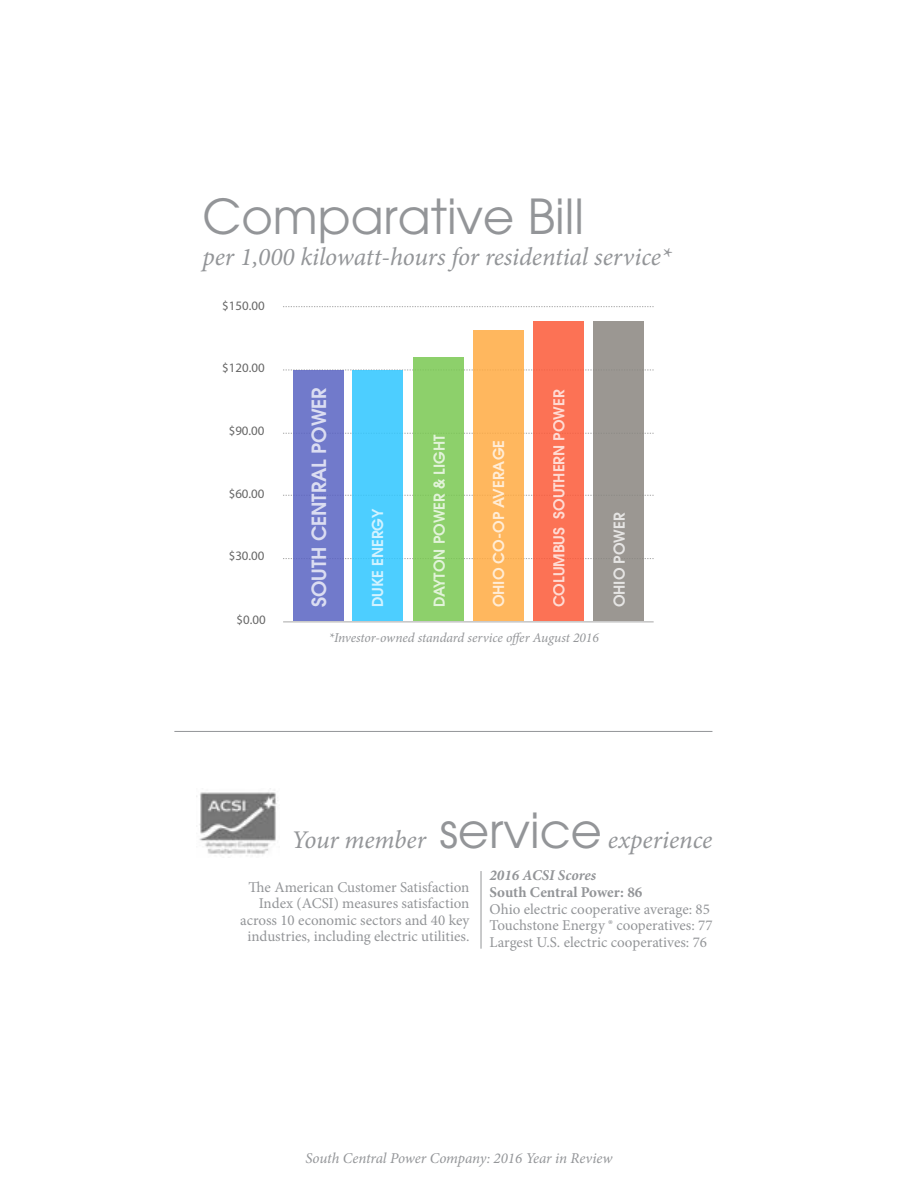
<style>
.page{position:relative;width:918px;height:1188px;background:#fff}
.page>*{position:absolute;margin:0;border:0;box-sizing:border-box;transform-origin:0 0}
.t1{font:48px "Avant Garde";color:#939598}
.t2{font:italic 25.5px "Minion Pro";letter-spacing:-.005em;color:#939598}
.t3{font:600 19.5px "Avant Garde";color:#fff}
.t4{font:15px/16.5px "Minion Pro";color:#939598;text-align:right}
.t5{font:600 15px "Avant Garde";color:#fff}
.t6{font:italic 15px "Minion Pro";letter-spacing:-.01em;color:#939598}
.t7{font:700 15px "Minion Pro";letter-spacing:-.005em;color:#939598}
.t8{font:italic 700 15px "Minion Pro";color:#939598}
.t9{font:italic 13.5px "Minion Pro";letter-spacing:-.005em;color:#939598}
.t10{font:12.9px "Myriad Pro";color:#666}
.s1{font-family:"Avant Garde";font-style:normal;font-size:48px}
</style>
<div class="page">
<svg style="left:283px;top:558px;width:371px;height:1px"></svg>
<svg style="left:283px;top:495px;width:371px;height:1px"></svg>
<svg style="left:283px;top:433px;width:371px;height:1px"></svg>
<svg style="left:283px;top:370px;width:371px;height:1px"></svg>
<svg style="left:283px;top:306px;width:371px;height:1px"></svg>
<hr style="left:284px;top:622px;width:369px;height:1px;background:#a7a7a7">
<div style="left:593px;top:321px;width:50px;height:300px;background:#9b9792"></div>
<div style="left:534px;top:321px;width:50px;height:300px;background:#fc7255"></div>
<div style="left:473px;top:331px;width:50px;height:290px;background:#ffb75e"></div>
<div style="left:413px;top:358px;width:51px;height:263px;background:#8dd06b"></div>
<div style="left:353px;top:371px;width:50px;height:250px;background:#4dceff"></div>
<div style="left:293px;top:371px;width:51px;height:250px;background:#717acb"></div>
<img style="left:196px;top:788px;width:82px;height:68px">
<hr style="left:481px;top:871px;width:1px;height:78px;background:#939598">
<hr style="left:174px;top:731px;width:538px;height:1px;background:#939598">
<h1 class="t1" style="left:203px;top:188px;width:383px">Comparative Bill</h1>
<h2 class="t2" style="left:203px;top:240px;width:470px">per 1,000 kilowatt-hours for residential service*</h2>
<p class="t10" style="left:222px;top:298px;width:44px">$150.00</p>
<p class="t10" style="left:222px;top:360px;width:44px">$120.00</p>
<p class="t10" style="left:229px;top:423px;width:37px">$90.00</p>
<p class="t10" style="left:229px;top:486px;width:37px">$60.00</p>
<p class="t10" style="left:229px;top:548px;width:37px">$30.00</p>
<p class="t10" style="left:236px;top:612px;width:31px">$0.00</p>
<h3 class="t3" style="left:306px;top:607px;width:221px;rotate:-90deg">SOUTH CENTRAL POWER</h3>
<p class="t5" style="left:368px;top:607px;width:100px;rotate:-90deg">DUKE ENERGY</p>
<p class="t5" style="left:429px;top:607px;width:174px;rotate:-90deg">DAYTON POWER &amp; LIGHT</p>
<p class="t5" style="left:489px;top:607px;width:169px;rotate:-90deg">OHIO CO-OP AVERAGE</p>
<p class="t5" style="left:549px;top:607px;width:219px;rotate:-90deg">COLUMBUS SOUTHERN POWER</p>
<p class="t9" style="left:329px;top:628px;width:271px">*Investor-owned standard service offer August 2016</p>
<p class="t5" style="left:609px;top:607px;width:96px;rotate:-90deg">OHIO POWER</p>
<h2 class="t2" style="left:292px;top:823px;width:422px">Your member <span class="s1">service</span> experience</h2>
<p class="t8" style="left:490px;top:865px;width:108px">2016 ACSI Scores</p>
<p class="t7" style="left:490px;top:882px;width:154px">South Central Power: 86</p>
<p class="t4" style="left:490px;top:901px;width:225px;text-align:left">Ohio electric cooperative average: 85<br>Touchstone Energy ® cooperatives: 77<br>Largest U.S. electric cooperatives: 76</p>
<p class="t4" style="left:240px;top:879px;width:231px">The American Customer Satisfaction Index (ACSI) measures satisfaction across 10 economic sectors and 40 key industries, including electric utilities.</p>
<p class="t6" style="left:305px;top:1148px;width:309px">South Central Power Company: 2016 Year in Review</p>
</div>
